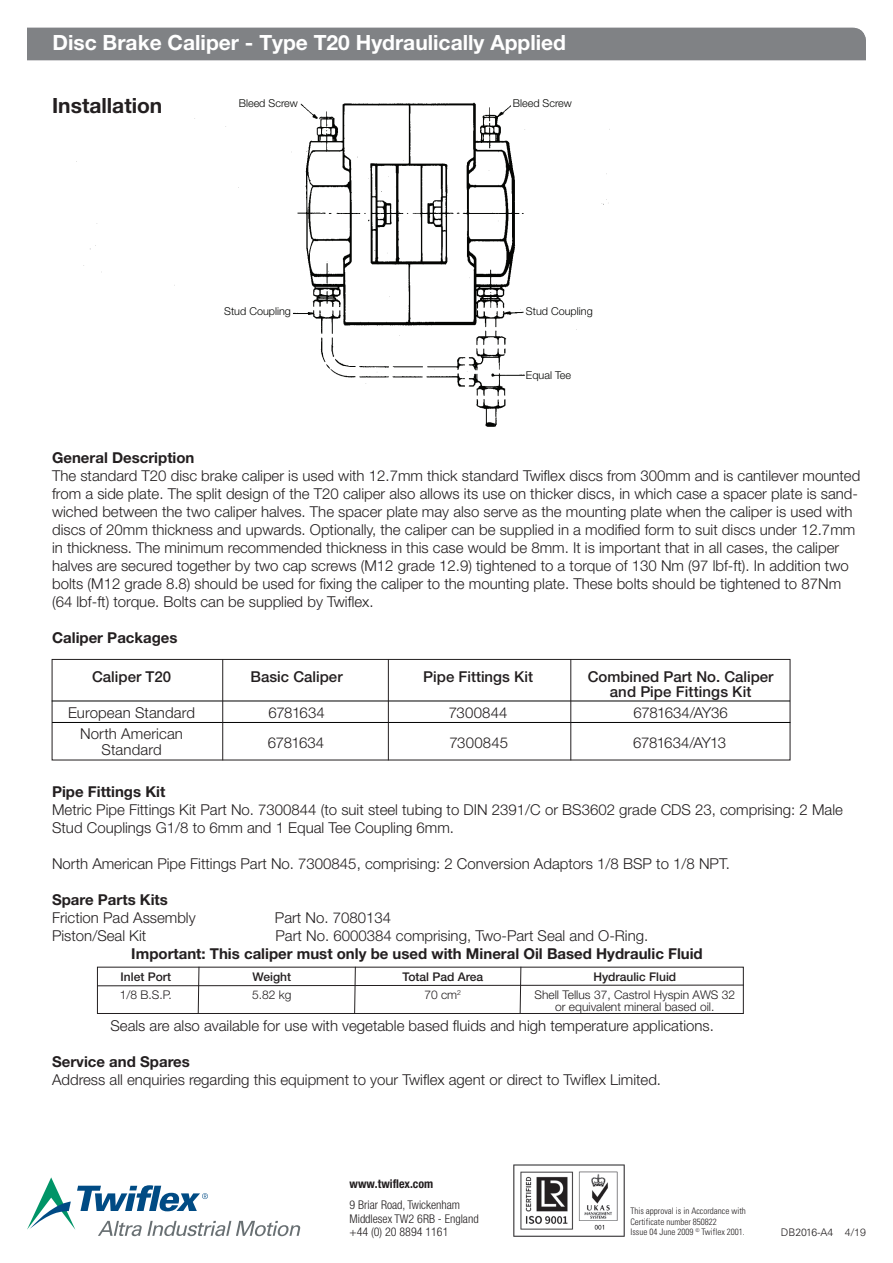
<style>
.page{position:relative;width:893px;height:1263px;background:#fff}
.page>*{position:absolute;margin:0;border:0;box-sizing:border-box;transform-origin:0 0}
.t1{font:700 21px "Helvetica Neue LT Std";color:#fff}
.t2{font:700 21px "Helvetica Neue LT Std";color:#231f20}
.t3{font:300 15px/18px "Helvetica Neue LT Std";color:#231f20}
.t4{font:700 15px "Helvetica Neue LT Std";color:#231f20}
.t5{font:500 15px "Helvetica Neue LT Std";color:#231f20}
.t6{font:300 15px "Helvetica Neue LT Std";letter-spacing:-.025em;color:#231f20}
.t7{font:300 15px "Helvetica Neue LT Std";letter-spacing:-.04em;color:#231f20}
.t8{font:300 12px "Helvetica Neue LT Std";color:#231f20}
.t9{font:300 condensed 12px "Helvetica Neue LT Std";color:#231f20}
.t10{font:500 12px "Helvetica Neue LT Std";color:#231f20}
.t11{font:700 condensed 12px "Helvetica Neue LT Std";color:#231f20}
.t12{font:300 10.8px "Helvetica Neue LT Std";color:#040503}
.t13{font:300 10.5px "Univers LT Std";color:#231f20}
.t14{font:300 condensed 9px/10.5px "Univers LT Std";color:#231f20}
.s1{font-family:"Helvetica Neue LT Std"}
</style>
<div class="page">
<svg style="left:27px;top:1177px;width:273px;height:59px"></svg>
<img style="left:513px;top:1164px;width:112px;height:73px">
<img style="left:76px;top:102px;width:534px;height:325px">
<div style="left:52px;top:659px;width:738px;height:101px;border:1px solid #231f20"></div>
<hr style="left:52px;top:701px;width:738px;height:1px;background:#000">
<hr style="left:52px;top:722px;width:738px;height:1px;background:#000">
<hr style="left:222px;top:659px;width:1px;height:101px;background:#231f20">
<hr style="left:388px;top:659px;width:1px;height:101px;background:#231f20">
<hr style="left:570px;top:659px;width:1px;height:101px;background:#231f20">
<svg style="left:96px;top:966px;width:648px;height:48px"></svg>
<div style="left:27px;top:28px;width:839px;height:32px;background:#808285"></div>
<p class="t1" style="left:52px;top:30px;width:515px">Disc Brake Caliper - Type T20 Hydraulically Applied</p>
<p class="t2" style="left:52px;top:92px;width:112px">Installation</p>
<p class="t12" style="left:239px;top:97px;width:61px">Bleed Screw</p>
<p class="t12" style="left:513px;top:97px;width:61px">Bleed Screw</p>
<p class="t12" style="left:224px;top:305px;width:68px">Stud Coupling</p>
<p class="t12" style="left:526px;top:305px;width:68px">Stud Coupling</p>
<p class="t12" style="left:526px;top:368px;width:47px">Equal Tee</p>
<p class="t4" style="left:52px;top:448px;width:144px">General Description</p>
<p class="t3" style="left:52px;top:466px;width:810px">The standard T20 disc brake caliper is used with 12.7mm thick standard Twiflex discs from 300mm and is cantilever mounted from a side plate. The split design of the T20 caliper also allows its use on thicker discs, in which case a spacer plate is sand&shy;wiched between the two caliper halves. The spacer plate may also serve as the mounting plate when the caliper is used with discs of 20mm thickness and upwards. Optionally, the caliper can be supplied in a modified form to suit discs under 12.7mm in thickness. The minimum recommended thickness in this case would be 8mm. It is important that in all cases, the caliper halves are secured together by two cap screws (M12 grade 12.9) tightened to a torque of 130 Nm (97 lbf-ft). In addition two bolts (M12 grade 8.8) should be used for fixing the caliper to the mounting plate. These bolts should be tightened to 87Nm (64 lbf-ft) torque. Bolts can be supplied by Twiflex.</p>
<p class="t4" style="left:52px;top:628px;width:127px">Caliper Packages</p>
<p class="t5" style="left:92px;top:668px;width:80px">Caliper T20</p>
<p class="t5" style="left:251px;top:668px;width:93px">Basic Caliper</p>
<p class="t5" style="left:423px;top:668px;width:111px">Pipe Fittings Kit</p>
<p class="t5" style="left:588px;top:668px;width:187px">Combined Part No. Caliper</p>
<p class="t5" style="left:610px;top:683px;width:143px">and Pipe Fittings Kit</p>
<p class="t3" style="left:68px;top:703px;width:128px">European Standard</p>
<p class="t6" style="left:268px;top:703px;width:58px">6781634</p>
<p class="t3" style="left:449px;top:703px;width:60px">7300844</p>
<p class="t6" style="left:633px;top:703px;width:96px">6781634/AY36</p>
<p class="t3" style="left:80px;top:724px;width:104px">North American</p>
<p class="t3" style="left:102px;top:741px;width:62px">Standard</p>
<p class="t4" style="left:52px;top:783px;width:115px">Pipe Fittings Kit</p>
<p class="t3" style="left:52px;top:801px;width:792px">Metric Pipe Fittings Kit Part No. 7300844 (to suit steel tubing to DIN 2391/C or BS3602 grade CDS 23, comprising: 2 Male<br>Stud Couplings G1/8 to 6mm and 1 Equal Tee Coupling 6mm.</p>
<p class="t3" style="left:52px;top:855px;width:679px">North American Pipe Fittings Part No. 7300845, comprising: 2 Conversion Adaptors 1/8 BSP to 1/8 NPT.</p>
<p class="t4" style="left:52px;top:891px;width:117px">Spare Parts Kits</p>
<p class="t3" style="left:52px;top:909px;width:145px">Friction Pad Assembly</p>
<p class="t3" style="left:275px;top:909px;width:118px">Part No. 7080134</p>
<p class="t3" style="left:52px;top:927px;width:96px">Piston/Seal Kit</p>
<p class="t3" style="left:276px;top:927px;width:374px">Part No. 6000384 comprising, Two-Part Seal and O-Ring.</p>
<p class="t4" style="left:131px;top:945px;width:573px">Important: This caliper must only be used with Mineral Oil Based Hydraulic Fluid</p>
<p class="t6" style="left:268px;top:734px;width:58px">6781634</p>
<p class="t3" style="left:449px;top:734px;width:60px">7300845</p>
<p class="t7" style="left:633px;top:734px;width:94px">6781634/AY13</p>
<p class="t10" style="left:121px;top:970px;width:52px">Inlet Port</p>
<p class="t10" style="left:252px;top:970px;width:40px">Weight</p>
<p class="t10" style="left:403px;top:970px;width:82px">Total Pad Area</p>
<p class="t10" style="left:593px;top:970px;width:84px">Hydraulic Fluid</p>
<p class="t8" style="left:120px;top:988px;width:53px">1/8 B.S.P.</p>
<p class="t8" style="left:252px;top:988px;width:41px">5.82 kg</p>
<p class="t8" style="left:424px;top:988px;width:38px">70 cm<sup>2</sup></p>
<p class="t8" style="left:534px;top:988px;width:202px">Shell Tellus 37, Castrol Hyspin AWS 32</p>
<p class="t8" style="left:555px;top:1000px;width:161px">or equivalent mineral based oil.</p>
<p class="t3" style="left:110px;top:1017px;width:605px">Seals are also available for use with vegetable based fluids and high temperature applications.</p>
<p class="t4" style="left:52px;top:1053px;width:139px">Service and Spares</p>
<p class="t3" style="left:52px;top:1071px;width:611px">Address all enquiries regarding this equipment to your Twiflex agent or direct to Twiflex Limited.</p>
<p class="t11" style="left:350px;top:1176px;width:85px">www.twiflex.com</p>
<p class="t9" style="left:350px;top:1198px;width:112px">9 Briar Road, Twickenham</p>
<p class="t9" style="left:350px;top:1211px;width:131px">Middlesex TW2 6RB - England</p>
<p class="t9" style="left:350px;top:1225px;width:100px">+44 (0) 20 8894 1161</p>
<p class="t14" style="left:630px;top:1206px;width:117px">This approval is in Accordance with<br>Certificate number 850822<br>Issue 04 June 2009 <sup>©</sup> Twiflex 2001.</p>
<p class="t13" style="left:781px;top:1226px;width:87px">DB2016-A4 <span class="s1">4/19</span></p>
</div>
